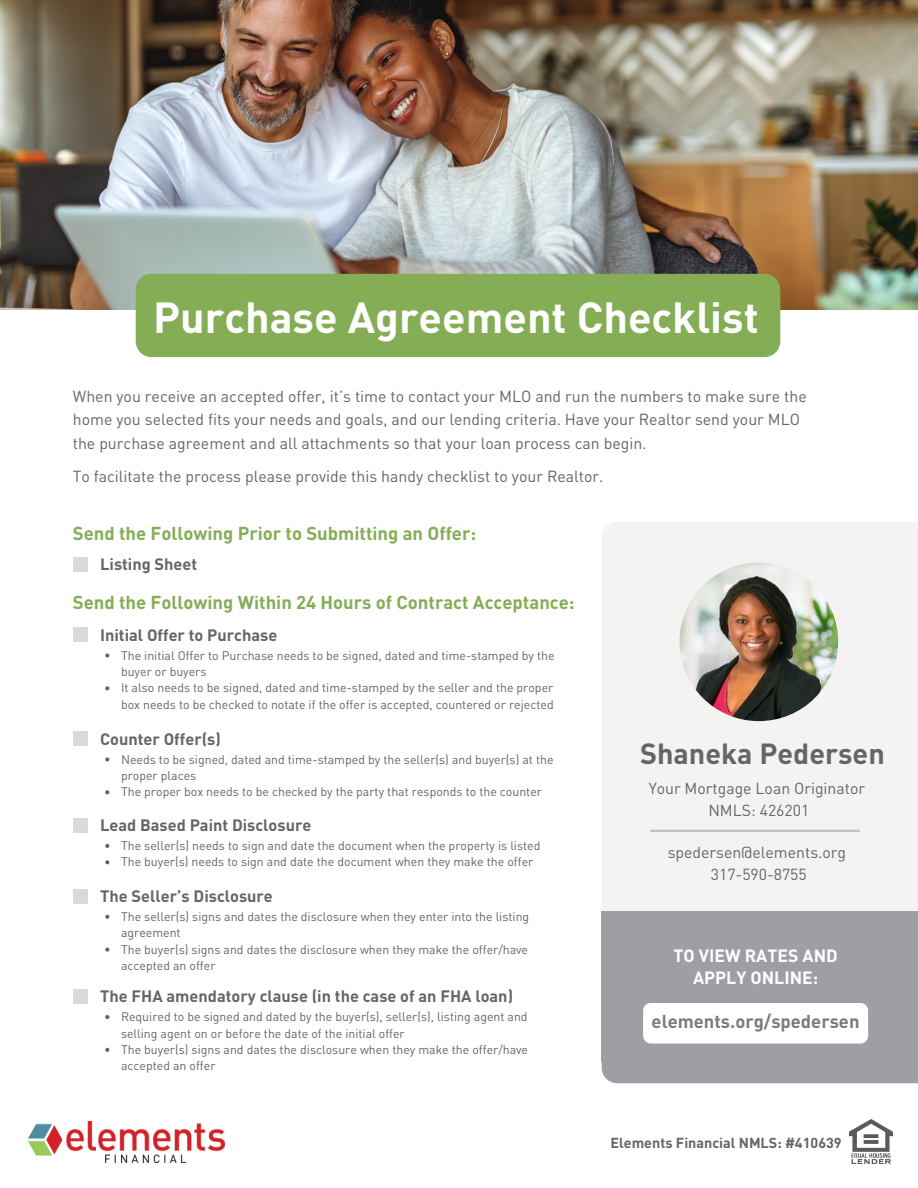
<style>
.page{position:relative;width:918px;height:1188px;background:#fff}
.page>*{position:absolute;margin:0;border:0;box-sizing:border-box;transform-origin:0 0}
.t1{font:700 43.05px "DINOT";color:#fff}
.t2{font:700 28.8px "DINOT";color:#646568}
.t3{font:700 18.45px "DINOT";color:#84ad55}
.t4{font:700 18.45px "DINOT";color:#7a7b80}
.t5{font:700 17.55px/21.9px "DINOT";color:#fff;text-align:center}
.t6{font:700 16.35px "DINOT";color:#646568}
.t7{font:15.9px/23.7px "DINOT";color:#646568}
.t8{font:15.75px "DINOT";color:#646568}
.t9{font:700 14.4px "DINOT";color:#646568}
.t10{font:12.3px/16.4px "DINOT";color:#646568}
</style>
<div class="page">
<img style="left:0;top:0;width:918px;height:309px">
<div style="left:136px;top:274px;width:644px;height:83px;background:#84ad55;border-radius:16px"></div>
<img style="left:849px;top:1119px;width:43px;height:44px">
<img style="left:28px;top:1122px;width:196px;height:40px">
<div style="left:73px;top:557px;width:14px;height:15px;background:#d9d9d9"></div>
<svg style="left:105px;top:653px;width:4px;height:5px"></svg>
<svg style="left:105px;top:686px;width:4px;height:4px"></svg>
<div style="left:73px;top:627px;width:14px;height:15px;background:#d9d9d9"></div>
<div style="left:73px;top:731px;width:14px;height:15px;background:#d9d9d9"></div>
<svg style="left:105px;top:757px;width:4px;height:5px"></svg>
<svg style="left:105px;top:790px;width:4px;height:4px"></svg>
<div style="left:73px;top:818px;width:14px;height:14px;background:#d9d9d9"></div>
<svg style="left:105px;top:844px;width:4px;height:4px"></svg>
<svg style="left:105px;top:860px;width:4px;height:4px"></svg>
<div style="left:73px;top:889px;width:14px;height:14px;background:#d9d9d9"></div>
<svg style="left:105px;top:915px;width:4px;height:4px"></svg>
<svg style="left:105px;top:948px;width:4px;height:4px"></svg>
<div style="left:73px;top:989px;width:14px;height:15px;background:#d9d9d9"></div>
<svg style="left:105px;top:1015px;width:4px;height:4px"></svg>
<svg style="left:105px;top:1048px;width:4px;height:4px"></svg>
<div style="left:602px;top:1061px;width:316px;height:22px;background:#9e9fa4"></div>
<div style="left:602px;top:522px;width:316px;height:389px;background:#f4f3f1"></div>
<div style="left:602px;top:911px;width:316px;height:150px;background:#9e9fa4"></div>
<hr style="left:651px;top:830px;width:208px;height:2px;background:#000">
<div style="left:643px;top:1003px;width:225px;height:41px;background:#fff;border-radius:8px"></div>
<img style="left:680px;top:562px;width:158px;height:159px;border-radius:50%">
<p class="t1" style="left:153px;top:288px;width:607px">Purchase Agreement Checklist</p>
<p class="t7" style="left:73px;top:383px;width:736px">When you receive an accepted offer, it’s time to contact your MLO and run the numbers to make sure the home you selected fits your needs and goals, and our lending criteria. Have your Realtor send your MLO the purchase agreement and all attachments so that your loan process can begin.</p>
<p class="t7" style="left:73px;top:463px;width:532px">To facilitate the process please provide this handy checklist to your Realtor.</p>
<p class="t3" style="left:73px;top:520px;width:405px">Send the Following Prior to Submitting an Offer:</p>
<p class="t6" style="left:100px;top:553px;width:99px">Listing Sheet</p>
<p class="t3" style="left:73px;top:590px;width:503px">Send the Following Within 24 Hours of Contract Acceptance:</p>
<p class="t6" style="left:100px;top:624px;width:179px">Initial Offer to Purchase</p>
<p class="t10" style="left:121px;top:647px;width:435px">The initial Offer to Purchase needs to be signed, dated and time-stamped by the buyer or buyers</p>
<p class="t10" style="left:121px;top:679px;width:434px">It also needs to be signed, dated and time-stamped by the seller and the proper box needs to be checked to notate if the offer is accepted, countered or rejected</p>
<p class="t6" style="left:100px;top:727px;width:122px">Counter Offer(s)</p>
<p class="t10" style="left:121px;top:750px;width:434px">Needs to be signed, dated and time-stamped by the seller(s) and buyer(s) at the proper places</p>
<p class="t10" style="left:121px;top:783px;width:423px">The proper box needs to be checked by the party that responds to the counter</p>
<p class="t6" style="left:100px;top:814px;width:213px">Lead Based Paint Disclosure</p>
<p class="t10" style="left:121px;top:837px;width:421px">The seller(s) needs to sign and date the document when the property is listed</p>
<p class="t10" style="left:121px;top:853px;width:414px">The buyer(s) needs to sign and date the document when they make the offer</p>
<p class="t6" style="left:100px;top:885px;width:174px">The Seller’s Disclosure</p>
<p class="t10" style="left:121px;top:908px;width:410px">The seller(s) signs and dates the disclosure when they enter into the listing agreement</p>
<p class="t10" style="left:121px;top:941px;width:409px">The buyer(s) signs and dates the disclosure when they make the offer/have accepted an offer</p>
<p class="t6" style="left:100px;top:985px;width:415px">The FHA amendatory clause (in the case of an FHA loan)</p>
<p class="t10" style="left:121px;top:1008px;width:408px">Required to be signed and dated by the buyer(s), seller(s), listing agent and selling agent on or before the date of the initial offer</p>
<p class="t10" style="left:121px;top:1041px;width:409px">The buyer(s) signs and dates the disclosure when they make the offer/have accepted an offer</p>
<p class="t2" style="left:640px;top:734px;width:246px">Shaneka Pedersen</p>
<p class="t8" style="left:649px;top:778px;width:218px">Your Mortgage Loan Originator</p>
<p class="t8" style="left:708px;top:799px;width:102px">NMLS: 426201</p>
<p class="t8" style="left:668px;top:842px;width:180px">spedersen@elements.org</p>
<p class="t8" style="left:711px;top:863px;width:97px">317-590-8755</p>
<p class="t5" style="left:674px;top:944px;width:166px">TO VIEW RATES AND<br>APPLY ONLINE:</p>
<p class="t4" style="left:652px;top:1009px;width:209px">elements.org/spedersen</p>
<p class="t9" style="left:611px;top:1133px;width:233px">Elements Financial NMLS: #410639</p>
</div>
